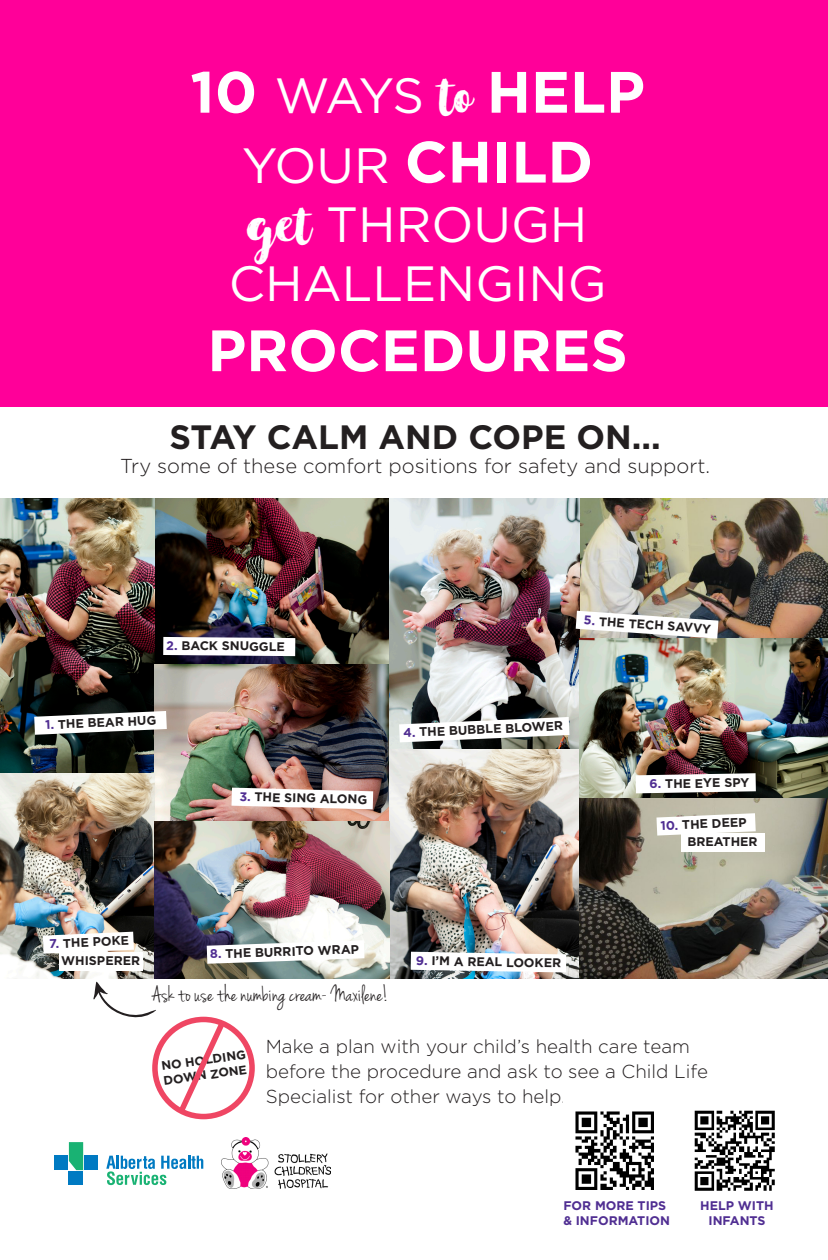
<style>
.page{position:relative;width:828px;height:1260px;background:#fff}
.page>*{position:absolute;margin:0;border:0;box-sizing:border-box;transform-origin:0 0}
.t1{font:700 58.2px/69.9px "Gotham";color:#fff;text-align:center}
.t2{font:49.5px/59.4px "Gotham";color:#fff;text-align:center}
.t3{font:700 33.7px "Gotham";color:#231f20}
.t4{font:23.7px "Jenna Sue";color:#231f20}
.t5{font:300 20.1px "Gotham";color:#231f20}
.t6{font:300 18.7px/25px "Gotham";color:#231f20}
.t7{font:700 12.5px "Gotham";color:#231f20}
.t8{font:700 12.5px/15px "Gotham";color:#502e92}
.t9{font:700 12.4px/14.9px "Gotham";color:#231f20}
.s1{font-weight:400;font-size:49.5px}
.s2{font-family:"Glamour Brush";font-weight:400;font-size:49.5px}
.s3{font-family:"Glamour Brush"}
.s4{color:#502e92}
</style>
<div class="page">
<div style="left:0;top:0;width:828px;height:406px;background:#f09"></div>
<img style="left:221px;top:1138px;width:109px;height:51px">
<img style="left:154px;top:498px;width:236px;height:166px">
<img style="left:0;top:498px;width:154px;height:480px">
<img style="left:390px;top:498px;width:438px;height:480px">
<img style="left:154px;top:664px;width:236px;height:314px">
<svg style="left:34px;top:711px;width:133px;height:24px"></svg>
<svg style="left:163px;top:637px;width:132px;height:19px"></svg>
<svg style="left:399px;top:717px;width:170px;height:25px"></svg>
<svg style="left:232px;top:788px;width:141px;height:21px"></svg>
<svg style="left:411px;top:952px;width:155px;height:20px"></svg>
<svg style="left:207px;top:940px;width:158px;height:24px"></svg>
<svg style="left:43px;top:932px;width:91px;height:22px"></svg>
<div style="left:59px;top:952px;width:84px;height:18px;background:#fff"></div>
<svg style="left:576px;top:611px;width:143px;height:28px"></svg>
<svg style="left:636px;top:773px;width:120px;height:20px"></svg>
<svg style="left:656px;top:813px;width:100px;height:23px"></svg>
<div style="left:681px;top:834px;width:83px;height:18px;background:#fff"></div>
<div style="left:152px;top:1017px;width:103px;height:102px;border:6px solid #ef4663;border-radius:50%"></div>
<svg style="left:174px;top:1017px;width:55px;height:101px"></svg>
<img style="left:575px;top:1111px;width:79px;height:79px">
<img style="left:694px;top:1110px;width:81px;height:81px">
<svg style="left:106px;top:1156px;width:97px;height:29px"></svg>
<div style="left:54px;top:1156px;width:14px;height:14px;background:#007ac2"></div>
<div style="left:84px;top:1156px;width:14px;height:14px;background:#007ac2"></div>
<div style="left:69px;top:1171px;width:14px;height:14px;background:#007ac2"></div>
<svg style="left:69px;top:1142px;width:14px;height:28px"></svg>
<svg style="left:93px;top:981px;width:63px;height:37px"></svg>
<p class="t1" style="left:190px;top:57px;width:456px">10 <span class="s1">WAYS</span> <span class="s2">to</span> HELP<br><span class="s1">YOUR</span> CHILD</p>
<p class="t2" style="left:229px;top:194px;width:379px"><span class="s3">get</span> THROUGH<br>CHALLENGING</p>
<p class="t1" style="left:207px;top:315px;width:422px">PROCEDURES</p>
<p class="t3" style="left:170px;top:415px;width:493px">STAY CALM AND COPE ON...</p>
<p class="t5" style="left:120px;top:454px;width:591px">Try some of these comfort positions for safety and support.</p>
<p class="t7" style="left:167px;top:637px;width:120px;rotate:1deg"><span class="s4">2.</span> BACK SNUGGLE</p>
<p class="t7" style="left:45px;top:717px;width:113px;rotate:-3deg"><span class="s4">1.</span> THE BEAR HUG</p>
<p class="t7" style="left:240px;top:787px;width:129px;rotate:2deg"><span class="s4">3.</span> THE SING ALONG</p>
<p class="t7" style="left:584px;top:612px;width:129px;rotate:4deg"><span class="s4">5.</span> THE TECH SAVVY</p>
<p class="t7" style="left:403px;top:725px;width:161px;rotate:-3deg"><span class="s4">4.</span> THE BUBBLE BLOWER</p>
<p class="t7" style="left:649px;top:776px;width:101px;rotate:-1deg"><span class="s4">6.</span> THE EYE SPY</p>
<p class="t7" style="left:660px;top:818px;width:88px;rotate:-3deg"><span class="s4">10.</span> THE DEEP</p>
<p class="t7" style="left:687px;top:834px;width:72px">BREATHER</p>
<p class="t7" style="left:49px;top:936px;width:82px;rotate:-3deg"><span class="s4">7.</span> THE POKE</p>
<p class="t7" style="left:61px;top:952px;width:80px">WHISPERER</p>
<p class="t7" style="left:210px;top:946px;width:151px;rotate:-2deg"><span class="s4">8.</span> THE BURRITO WRAP</p>
<p class="t4" style="left:152px;top:980px;width:238px">Ask to use the numbing cream- Maxilene!</p>
<p class="t7" style="left:416px;top:952px;width:147px;rotate:1deg"><span class="s4">9.</span> I’M A REAL LOOKER</p>
<p class="t9" style="left:161px;top:1059px;width:86px;rotate:-8deg">NO HOLDING<br>DOWN ZONE</p>
<p class="t6" style="left:266px;top:1033px;width:444px">Make a plan with your child’s health care team before the procedure and ask to see a Child Life<br>Specialist for other ways to help.</p>
<p class="t8" style="left:563px;top:1198px;width:108px">FOR MORE TIPS &amp; INFORMATION</p>
<p class="t8" style="left:700px;top:1198px;width:75px;text-align:center">HELP WITH<br>INFANTS</p>
</div>
